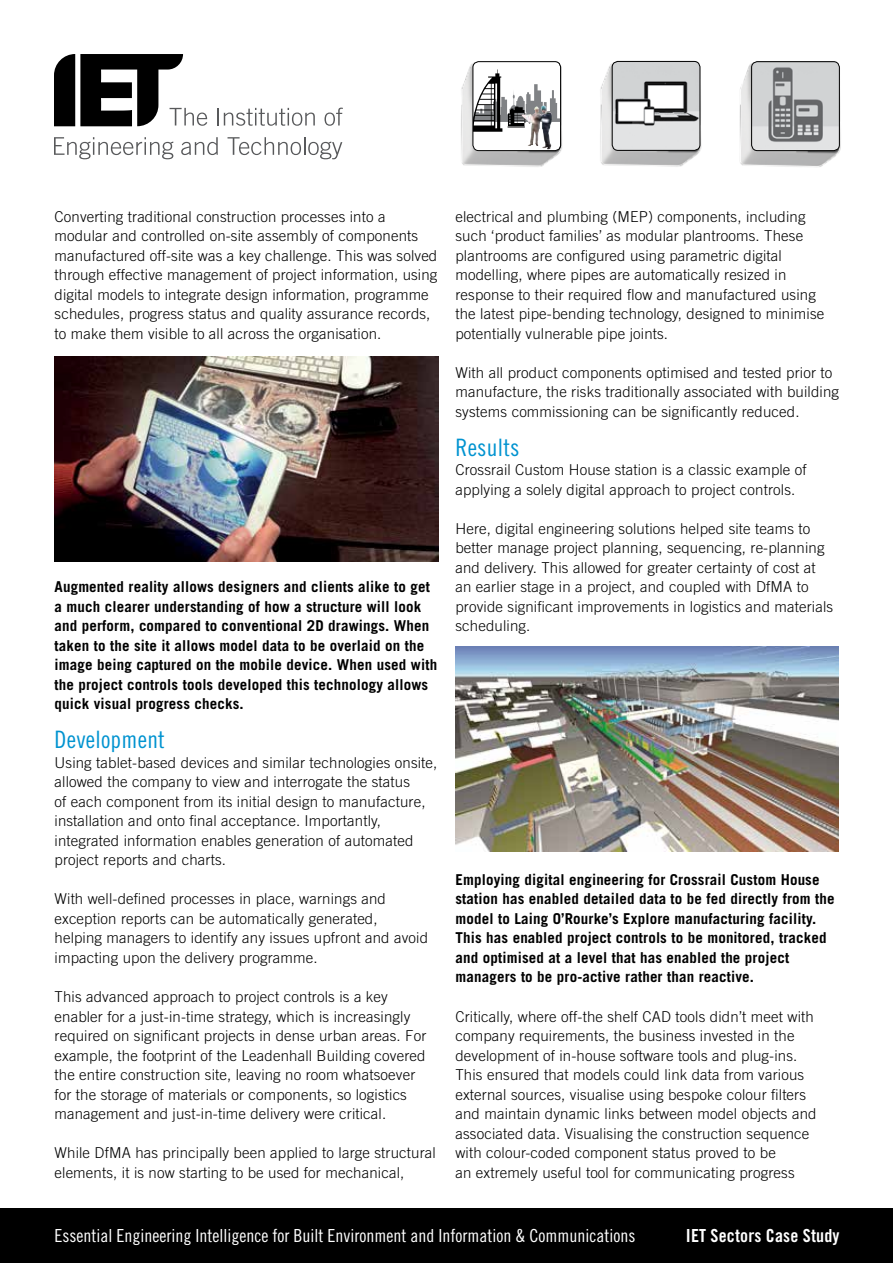
<style>
.page{position:relative;width:893px;height:1263px;background:#fff}
.page>*{position:absolute;margin:0;border:0;box-sizing:border-box;transform-origin:0 0}
.t1{font:24px "Trade Gothic Cond Eighteen";letter-spacing:.01em;color:#0093d0}
.t2{font:18px "Trade Gothic Cond Eighteen";color:#fff}
.t3{font:18px "Trade Gothic Bold Cond Twenty";letter-spacing:.01em;color:#fff}
.t4{font:300 15px/19.5px "Trade Gothic";letter-spacing:.01em;color:#000}
.t5{font:700 15px/19.5px "Trade Gothic";letter-spacing:.01em;color:#000}
</style>
<div class="page">
<svg style="left:54px;top:54px;width:153px;height:72px"></svg>
<svg style="left:218px;top:108px;width:97px;height:18px"></svg>
<svg style="left:324px;top:108px;width:19px;height:18px"></svg>
<svg style="left:54px;top:137px;width:119px;height:22px"></svg>
<svg style="left:181px;top:137px;width:37px;height:18px"></svg>
<svg style="left:227px;top:137px;width:115px;height:22px"></svg>
<div style="left:0;top:1209px;width:893px;height:54px;background:#000"></div>
<img style="left:55px;top:356px;width:383px;height:205px">
<img style="left:455px;top:646px;width:384px;height:205px">
<img style="left:600px;top:60px;width:102px;height:107px">
<img style="left:612px;top:61px;width:88px;height:89px">
<div style="left:612px;top:61px;width:88px;height:90px;border:1px solid #000;border-radius:6px"></div>
<img style="left:739px;top:61px;width:102px;height:106px">
<img style="left:752px;top:62px;width:87px;height:89px">
<div style="left:751px;top:61px;width:89px;height:90px;border:1px solid #000;border-radius:6px"></div>
<img style="left:461px;top:61px;width:101px;height:106px">
<svg style="left:473px;top:62px;width:88px;height:89px"></svg>
<img style="left:522px;top:106px;width:31px;height:43px">
<div style="left:473px;top:61px;width:88px;height:90px;border:1px solid #000;border-radius:6px"></div>
<p class="t4" style="left:55px;top:207px;width:384px">Converting traditional construction processes into a modular and controlled on-site assembly of components manufactured off-site was a key challenge. This was solved through effective management of project information, using digital models to integrate design information, programme schedules, progress status and quality assurance records, to make them visible to all across the organisation.</p>
<p class="t5" style="left:55px;top:577px;width:384px">Augmented reality allows designers and clients alike to get a much clearer understanding of how a structure will look and perform, compared to conventional 2D drawings. When taken to the site it allows model data to be overlaid on the image being captured on the mobile device. When used with the project controls tools developed this technology allows quick visual progress checks.</p>
<h1 class="t1" style="left:55px;top:726px;width:112px">Development</h1>
<p class="t4" style="left:55px;top:753px;width:384px">Using tablet-based devices and similar technologies onsite, allowed the company to view and interrogate the status<br>of each component from its initial design to manufacture, installation and onto final acceptance. Importantly, integrated information enables generation of automated project reports and charts.</p>
<p class="t4" style="left:55px;top:889px;width:375px">With well-defined processes in place, warnings and exception reports can be automatically generated, helping managers to identify any issues upfront and avoid impacting upon the delivery programme.</p>
<p class="t4" style="left:55px;top:987px;width:373px">This advanced approach to project controls is a key enabler for a just-in-time strategy, which is increasingly required on significant projects in dense urban areas. For example, the footprint of the Leadenhall Building covered the entire construction site, leaving no room whatsoever for the storage of materials or components, so logistics management and just-in-time delivery were critical.</p>
<p class="t4" style="left:55px;top:1143px;width:383px">While DfMA has principally been applied to large structural elements, it is now starting to be used for mechanical,</p>
<p class="t4" style="left:455px;top:207px;width:370px">electrical and plumbing (MEP) components, including such ‘product families’ as modular plantrooms. These plantrooms are configured using parametric digital modelling, where pipes are automatically resized in response to their required flow and manufactured using the latest pipe-bending technology, designed to minimise potentially vulnerable pipe joints.</p>
<p class="t4" style="left:455px;top:363px;width:385px">With all product components optimised and tested prior to manufacture, the risks traditionally associated with building systems commissioning can be significantly reduced.</p>
<h1 class="t1" style="left:455px;top:433px;width:66px">Results</h1>
<p class="t4" style="left:455px;top:460px;width:353px">Crossrail Custom House station is a classic example of applying a solely digital approach to project controls.</p>
<p class="t4" style="left:455px;top:519px;width:379px">Here, digital engineering solutions helped site teams to better manage project planning, sequencing, re-planning and delivery. This allowed for greater certainty of cost at an earlier stage in a project, and coupled with DfMA to provide significant improvements in logistics and materials scheduling.</p>
<p class="t5" style="left:455px;top:870px;width:381px">Employing digital engineering for Crossrail Custom House station has enabled detailed data to be fed directly from the model to Laing O’Rourke’s Explore manufacturing facility.<br>This has enabled project controls to be monitored, tracked and optimised at a level that has enabled the project managers to be pro-active rather than reactive.</p>
<p class="t4" style="left:455px;top:1006px;width:363px">Critically, where off-the shelf CAD tools didn’t meet with company requirements, the business invested in the development of in-house software tools and plug-ins.<br>This ensured that models could link data from various external sources, visualise using bespoke colour filters and maintain dynamic links between model objects and associated data. Visualising the construction sequence with colour-coded component status proved to be<br>an extremely useful tool for communicating progress</p>
<p class="t2" style="left:55px;top:1225px;width:582px">Essential Engineering Intelligence for Built Environment and Information &amp; Communications</p>
<p class="t3" style="left:686px;top:1224px;width:155px">IET Sectors Case Study</p>
</div>
